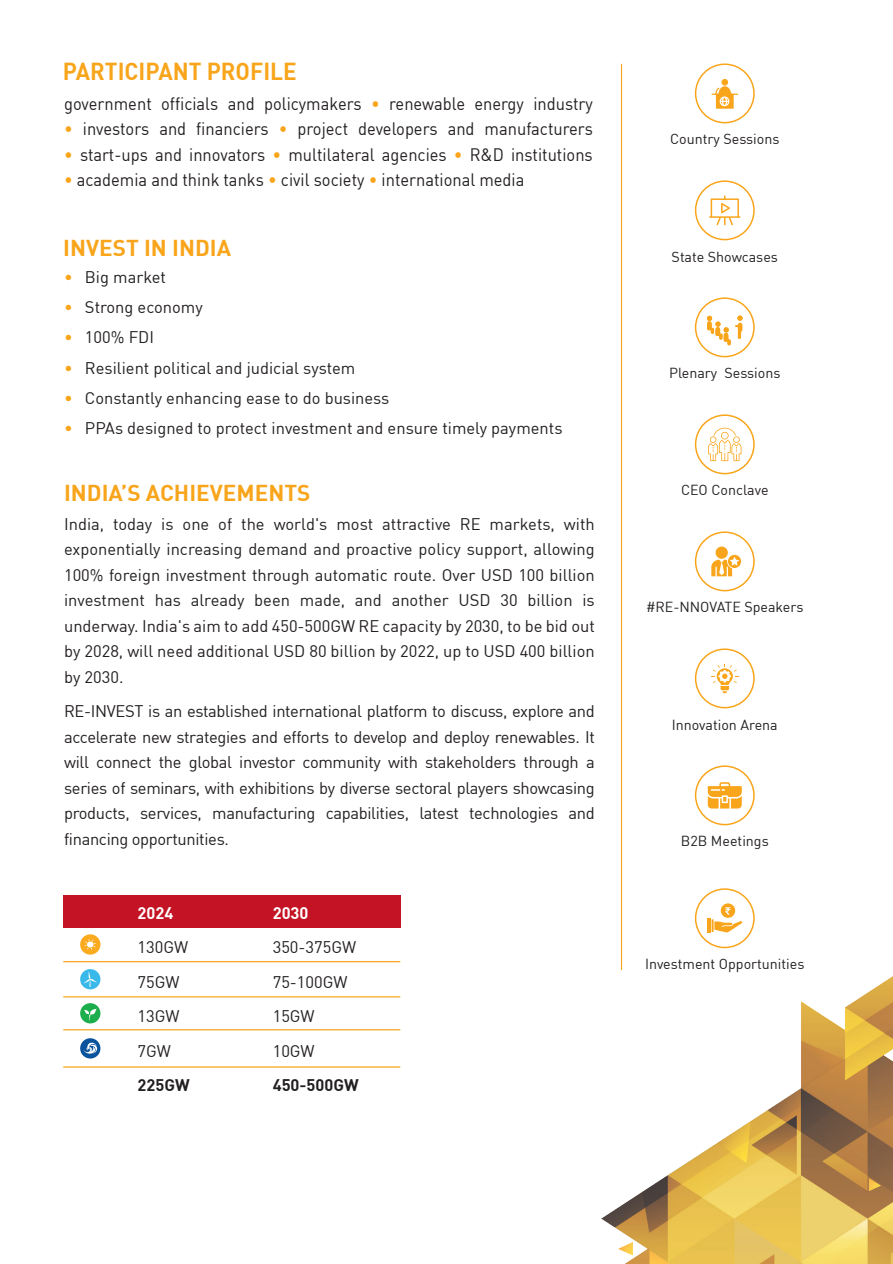
<style>
.page{position:relative;width:893px;height:1264px;background:#fff}
.page>*{position:absolute;margin:0;border:0;box-sizing:border-box;transform-origin:0 0}
.t1{font:700 24px "DIN";color:#f9a51b;scale:.93 1}
.t2{font:700 22.5px "DIN";color:#f9a51b}
.t3{font:17.7px "DIN";color:#231f20;scale:.93 1}
.t4{font:16.5px/25.5px "DIN";color:#231f20;text-align:justify}
.t5{font:700 16.5px "DIN";color:#231f20}
.t6{font:700 16.5px "DIN";color:#fff}
.t7{font:14.25px "DIN";color:#231f20}
.s1{color:#f9a51b}
</style>
<div class="page">
<img style="left:601px;top:961px;width:292px;height:302px">
<hr style="left:621px;top:64px;width:1px;height:905px;background:#f9a51b">
<div style="left:695px;top:648px;width:60px;height:60px;border:2px solid #f9a51b;border-radius:50%"></div>
<svg style="left:711px;top:664px;width:27px;height:29px"></svg>
<div style="left:695px;top:297px;width:60px;height:60px;border:2px solid #f9a51b;border-radius:50%"></div>
<svg style="left:707px;top:315px;width:36px;height:30px"></svg>
<div style="left:695px;top:888px;width:60px;height:60px;border:2px solid #f9a51b;border-radius:50%"></div>
<hr style="left:707px;top:918px;width:4px;height:14px;background:#f9a51b">
<svg style="left:712px;top:903px;width:30px;height:29px"></svg>
<svg style="left:708px;top:427px;width:33px;height:34px"></svg>
<div style="left:695px;top:180px;width:60px;height:60px;border:2px solid #f9a51b;border-radius:50%"></div>
<svg style="left:709px;top:195px;width:31px;height:30px"></svg>
<div style="left:695px;top:63px;width:60px;height:60px;border:2px solid #f9a51b;border-radius:50%"></div>
<div style="left:721px;top:79px;width:7px;height:7px;background:#f9a51b;border-radius:50%"></div>
<svg style="left:711px;top:86px;width:27px;height:23px"></svg>
<div style="left:695px;top:414px;width:60px;height:60px;border:2px solid #f9a51b;border-radius:50%"></div>
<div style="left:695px;top:531px;width:60px;height:60px;border:2px solid #f9a51b;border-radius:50%"></div>
<svg style="left:711px;top:546px;width:30px;height:30px"></svg>
<div style="left:695px;top:765px;width:60px;height:60px;border:2px solid #f9a51b;border-radius:50%"></div>
<svg style="left:708px;top:782px;width:34px;height:26px"></svg>
<div style="left:80px;top:934px;width:20px;height:20px;background:#faaa1d;border-radius:50%"></div>
<svg style="left:84px;top:939px;width:12px;height:10px"></svg>
<svg style="left:80px;top:968px;width:20px;height:21px"></svg>
<svg style="left:84px;top:971px;width:13px;height:15px"></svg>
<svg style="left:80px;top:1037px;width:20px;height:21px"></svg>
<svg style="left:84px;top:1042px;width:13px;height:11px"></svg>
<svg style="left:80px;top:1002px;width:20px;height:21px"></svg>
<svg style="left:84px;top:1008px;width:13px;height:12px"></svg>
<div style="left:63px;top:895px;width:337px;height:32px;background:#c41324"></div>
<hr style="left:63px;top:960px;width:337px;height:2px;background:#f9a51b">
<hr style="left:63px;top:995px;width:337px;height:2px;background:#f9a51b">
<hr style="left:63px;top:1066px;width:337px;height:1px;background:#f9a51b">
<hr style="left:63px;top:1028px;width:337px;height:2px;background:#f9a51b">
<h1 class="t1" style="left:63px;top:55px;width:253px">PARTICIPANT PROFILE</h1>
<p class="t3" style="left:64px;top:92px;width:570px">government officials and policymakers <span class="s1">•</span> renewable energy industry</p>
<p class="t3" style="left:64px;top:118px;width:570px"><span class="s1">•</span> investors and financiers <span class="s1">•</span> project developers and manufacturers</p>
<p class="t3" style="left:64px;top:143px;width:570px"><span class="s1">•</span> start-ups and innovators <span class="s1">•</span> multilateral agencies <span class="s1">•</span> R&amp;D institutions</p>
<p class="t3" style="left:64px;top:169px;width:496px"><span class="s1">•</span> academia and think tanks <span class="s1">•</span> civil society <span class="s1">•</span> international media</p>
<h2 class="t2" style="left:63px;top:233px;width:169px">INVEST IN INDIA</h2>
<p class="t4" style="left:64px;top:264px;width:104px"><span class="s1">•</span> Big market</p>
<p class="t4" style="left:64px;top:294px;width:140px"><span class="s1">•</span> Strong economy</p>
<p class="t4" style="left:64px;top:324px;width:91px"><span class="s1">•</span> 100% FDI</p>
<p class="t4" style="left:64px;top:354px;width:293px"><span class="s1">•</span> Resilient political and judicial system</p>
<p class="t4" style="left:64px;top:384px;width:327px"><span class="s1">•</span> Constantly enhancing ease to do business</p>
<p class="t4" style="left:64px;top:414px;width:500px"><span class="s1">•</span> PPAs designed to protect investment and ensure timely payments</p>
<h2 class="t2" style="left:64px;top:478px;width:248px">INDIA’S ACHIEVEMENTS</h2>
<p class="t4" style="left:64px;top:510px;width:532px">India, today is one of the world's most attractive RE markets, with exponentially increasing demand and proactive policy support, allowing 100% foreign investment through automatic route. Over USD 100 billion investment has already been made, and another USD 30 billion is underway. India's aim to add 450-500GW RE capacity by 2030, to be bid out by 2028, will need additional USD 80 billion by 2022, up to USD 400 billion by 2030.</p>
<p class="t4" style="left:64px;top:698px;width:532px">RE-INVEST is an established international platform to discuss, explore and accelerate new strategies and efforts to develop and deploy renewables. It will connect the global investor community with stakeholders through a series of seminars, with exhibitions by diverse sectoral players showcasing products, services, manufacturing capabilities, latest technologies and financing opportunities.</p>
<p class="t6" style="left:138px;top:901px;width:37px">2024</p>
<p class="t6" style="left:273px;top:901px;width:37px">2030</p>
<p class="t4" style="left:138px;top:933px;width:52px">130GW</p>
<p class="t4" style="left:273px;top:933px;width:85px">350-375GW</p>
<p class="t4" style="left:138px;top:968px;width:43px">75GW</p>
<p class="t4" style="left:273px;top:968px;width:76px">75-100GW</p>
<p class="t4" style="left:138px;top:1002px;width:43px">13GW</p>
<p class="t4" style="left:273px;top:1002px;width:43px">15GW</p>
<p class="t4" style="left:138px;top:1037px;width:35px">7GW</p>
<p class="t4" style="left:273px;top:1037px;width:43px">10GW</p>
<p class="t5" style="left:138px;top:1074px;width:54px">225GW</p>
<p class="t5" style="left:273px;top:1074px;width:87px">450-500GW</p>
<p class="t7" style="left:670px;top:130px;width:111px">Country Sessions</p>
<p class="t7" style="left:672px;top:248px;width:108px">State Showcases</p>
<p class="t7" style="left:669px;top:364px;width:113px">Plenary Sessions</p>
<p class="t7" style="left:681px;top:481px;width:89px">CEO Conclave</p>
<p class="t7" style="left:646px;top:598px;width:159px">#RE-NNOVATE Speakers</p>
<p class="t7" style="left:672px;top:715px;width:107px">Innovation Arena</p>
<p class="t7" style="left:681px;top:832px;width:89px">B2B Meetings</p>
<p class="t7" style="left:645px;top:955px;width:161px">Investment Opportunities</p>
</div>
